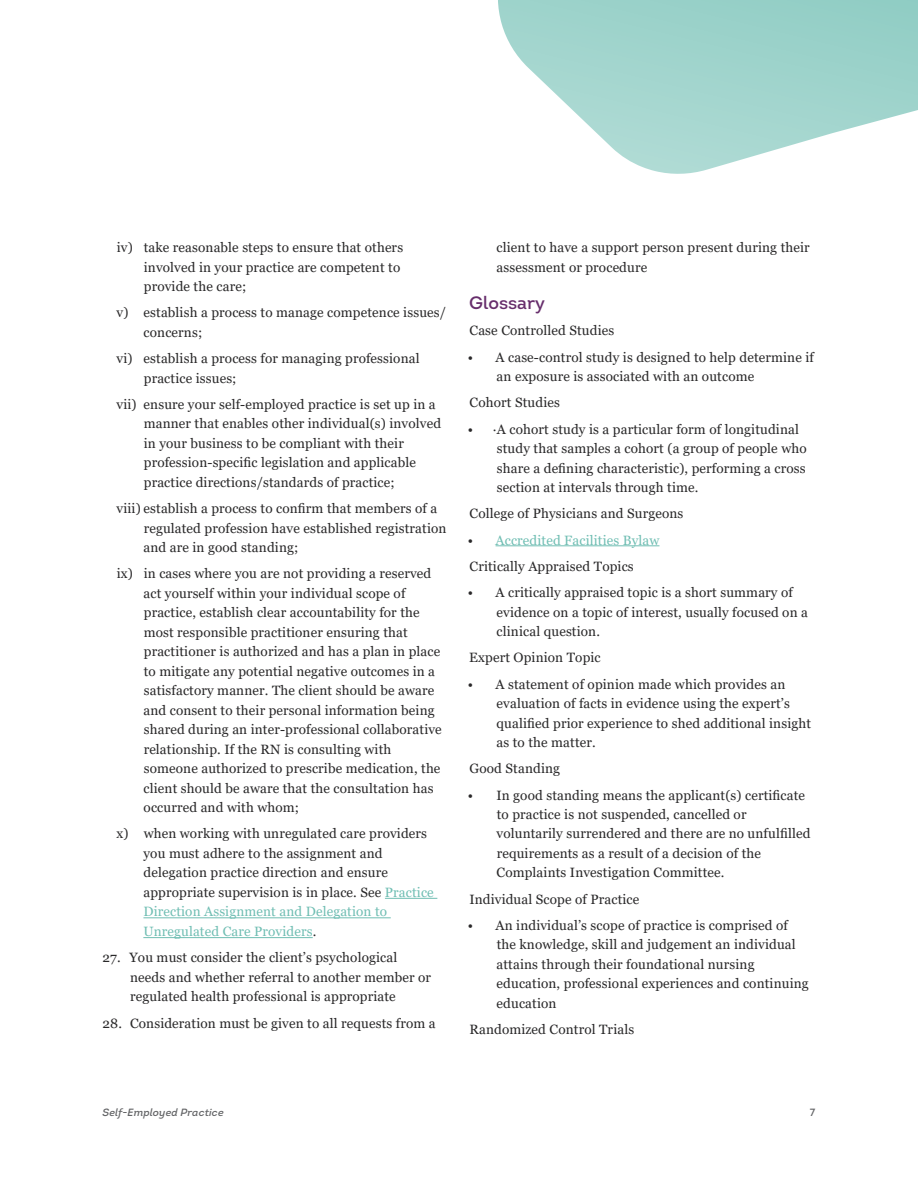
<style>
.page{position:relative;width:918px;height:1188px;background:#fff}
.page>*{position:absolute;margin:0;border:0;box-sizing:border-box;transform-origin:0 0}
.t1{font:18px "Intro";color:#672e6c}
.t2{font:13.5px/19.5px "Georgia";letter-spacing:.01em;color:#292829}
.t3{font:italic 10.5px "Intro";letter-spacing:.01em;color:#636466}
.t4{font:10.5px "Intro";color:#636466}
.s1{color:#70beb3}
</style>
<div class="page">
<svg style="left:498px;top:0;width:420px;height:174px;fill:#a3d5ce"></svg>
<hr style="left:385px;top:898px;width:52px;height:1px;background:#70beb3">
<hr style="left:143px;top:917px;width:248px;height:1px;background:#70beb3">
<hr style="left:143px;top:937px;width:170px;height:1px;background:#70beb3">
<hr style="left:496px;top:545px;width:163px;height:1px;background:#70beb3">
<p class="t2" style="left:144px;top:238px;width:261px;text-indent:-27px">iv) take reasonable steps to ensure that others involved in your practice are competent to provide the care;</p>
<p class="t2" style="left:144px;top:303px;width:304px;text-indent:-27px">v) establish a process to manage competence issues/ concerns;</p>
<p class="t2" style="left:144px;top:349px;width:277px;text-indent:-27px">vi) establish a process for managing professional practice issues;</p>
<p class="t2" style="left:144px;top:395px;width:299px;text-indent:-27px">vii) ensure your self-employed practice is set up in a manner that enables other individual(s) involved in your business to be compliant with their profession-specific legislation and applicable practice directions/standards of practice;</p>
<p class="t2" style="left:144px;top:499px;width:304px;text-indent:-27px">viii) establish a process to confirm that members of a regulated profession have established registration and are in good standing;</p>
<p class="t2" style="left:144px;top:564px;width:300px;text-indent:-27px">ix) in cases where you are not providing a reserved act yourself within your individual scope of practice, establish clear accountability for the most responsible practitioner ensuring that practitioner is authorized and has a plan in place to mitigate any potential negative outcomes in a satisfactory manner. The client should be aware and consent to their personal information being shared during an inter-professional collaborative relationship. If the RN is consulting with someone authorized to prescribe medication, the client should be aware that the consultation has occurred and with whom;</p>
<p class="t2" style="left:143px;top:824px;width:292px;text-indent:-27px">x) when working with unregulated care providers you must adhere to the assignment and delegation practice direction and ensure appropriate supervision is in place. See <span class="s1">Practice Direction Assignment and Delegation to Unregulated Care Providers</span>.</p>
<p class="t2" style="left:130px;top:948px;width:303px;text-indent:-28px">27. You must consider the client’s psychological needs and whether referral to another member or regulated health professional is appropriate</p>
<p class="t2" style="left:103px;top:1014px;width:335px">28. Consideration must be given to all requests from a</p>
<p class="t2" style="left:497px;top:238px;width:315px">client to have a support person present during their assessment or procedure</p>
<h1 class="t1" style="left:469px;top:292px;width:77px">Glossary</h1>
<p class="t2" style="left:470px;top:321px;width:146px">Case Controlled Studies</p>
<p class="t2" style="left:497px;top:348px;width:319px;text-indent:-29px">• A case-control study is designed to help determine if an exposure is associated with an outcome</p>
<p class="t2" style="left:470px;top:393px;width:92px">Cohort Studies</p>
<p class="t2" style="left:497px;top:419px;width:311px;text-indent:-29px">• ·A cohort study is a particular form of longitudinal study that samples a cohort (a group of people who share a defining characteristic), performing a cross section at intervals through time.</p>
<p class="t2" style="left:470px;top:504px;width:215px">College of Physicians and Surgeons</p>
<p class="t2" style="left:468px;top:527px;width:193px;line-height:26.2px">• <span class="s1">Accredited Facilities Bylaw<br></span>Critically Appraised Topics</p>
<p class="t2" style="left:497px;top:583px;width:313px;text-indent:-29px">• A critically appraised topic is a short summary of evidence on a topic of interest, usually focused on a clinical question.</p>
<p class="t2" style="left:469px;top:648px;width:133px">Expert Opinion Topic</p>
<p class="t2" style="left:497px;top:674px;width:316px;text-indent:-29px">• A statement of opinion made which provides an evaluation of facts in evidence using the expert’s qualified prior experience to shed additional insight as to the matter.</p>
<p class="t2" style="left:470px;top:759px;width:92px">Good Standing</p>
<p class="t2" style="left:497px;top:785px;width:315px;text-indent:-29px">• In good standing means the applicant(s) certificate to practice is not suspended, cancelled or voluntarily surrendered and there are no unfulfilled requirements as a result of a decision of the Complaints Investigation Committee.</p>
<p class="t2" style="left:469px;top:890px;width:172px">Individual Scope of Practice</p>
<p class="t2" style="left:497px;top:916px;width:314px;text-indent:-29px">• An individual’s scope of practice is comprised of the knowledge, skill and judgement an individual attains through their foundational nursing education, professional experiences and continuing education</p>
<p class="t2" style="left:469px;top:1020px;width:166px">Randomized Control Trials</p>
<p class="t3" style="left:103px;top:1106px;width:123px">Self-Employed Practice</p>
<p class="t4" style="left:810px;top:1106px;width:7px">7</p>
</div>
